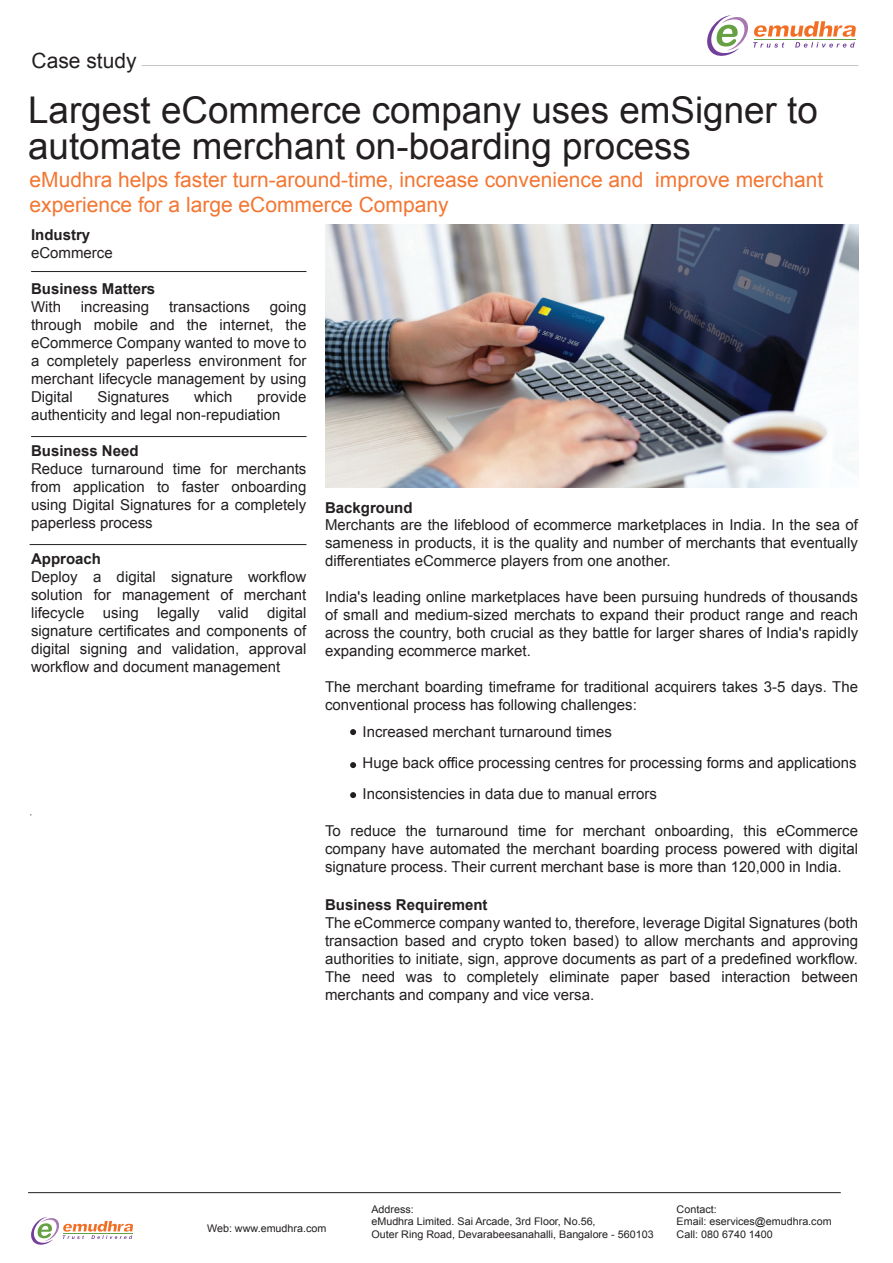
<style>
.page{position:relative;width:893px;height:1263px;background:#fff}
.page>*{position:absolute;margin:0;border:0;box-sizing:border-box;transform-origin:0 0}
.t1{font:36.75px/36px "Arial";color:#231f20}
.t2{font:21px/25.2px "Arial";color:#f37632}
.t3{font:21px "Arial";color:#231f20}
.t4{font:15px/18px "Arial";color:#231f20;text-align:justify}
.t5{font:700 15px "Arial";color:#231f20}
.t6{font:10.5px/12.6px "Arial";color:#231f20}
</style>
<div class="page">
<hr style="left:31px;top:271px;width:275px;height:1px;background:#231f20">
<hr style="left:31px;top:436px;width:275px;height:1px;background:#231f20">
<hr style="left:30px;top:544px;width:276px;height:1px;background:#231f20">
<hr style="left:28px;top:1192px;width:813px;height:1px;background:#231f20">
<svg style="left:707px;top:15px;width:149px;height:41px"></svg>
<svg style="left:350px;top:729px;width:6px;height:6px"></svg>
<svg style="left:350px;top:762px;width:6px;height:6px"></svg>
<svg style="left:350px;top:792px;width:6px;height:6px"></svg>
<img style="left:325px;top:224px;width:533px;height:263px">
<svg style="left:31px;top:1217px;width:102px;height:28px"></svg>
<h2 class="t3" style="left:32px;top:47px;width:107px">Case study</h2>
<h1 class="t1" style="left:28px;top:93px;width:791px">Largest eCommerce company uses emSigner to automate merchant on-boarding process</h1>
<h2 class="t2" style="left:30px;top:167px;width:795px">eMudhra helps faster turn-around-time, increase convenience and improve merchant experience for a large eCommerce Company</h2>
<p class="t5" style="left:31px;top:225px;width:61px">Industry</p>
<p class="t4" style="left:31px;top:244px;width:83px">eCommerce</p>
<p class="t5" style="left:31px;top:279px;width:126px">Business Matters</p>
<p class="t4" style="left:31px;top:298px;width:31px">With</p>
<p class="t4" style="left:81px;top:298px;width:70px">increasing</p>
<p class="t4" style="left:169px;top:298px;width:82px">transactions</p>
<p class="t4" style="left:31px;top:298px;width:277px;text-indent:239px">going through mobile and the internet, the eCommerce Company wanted to move to a completely paperless environment for merchant lifecycle management by using Digital</p>
<p class="t4" style="left:98px;top:388px;width:73px">Signatures</p>
<p class="t4" style="left:194px;top:388px;width:40px">which</p>
<p class="t4" style="left:31px;top:388px;width:277px;text-indent:226px">provide authenticity and legal non-repudiation</p>
<p class="t5" style="left:31px;top:441px;width:109px">Business Need</p>
<p class="t4" style="left:31px;top:460px;width:277px">Reduce turnaround time for merchants from application to faster onboarding using Digital Signatures for a completely paperless process</p>
<p class="t5" style="left:31px;top:549px;width:72px">Approach</p>
<p class="t4" style="left:31px;top:568px;width:277px">Deploy a digital signature workflow solution for management of merchant lifecycle using legally valid digital signature certificates and components of digital signing and validation, approval workflow and document management</p>
<p class="t5" style="left:325px;top:497px;width:89px">Background</p>
<p class="t4" style="left:325px;top:516px;width:535px">Merchants are the lifeblood of ecommerce marketplaces in India. In the sea of sameness in products, it is the quality and number of merchants that eventually differentiates eCommerce players from one another.</p>
<p class="t4" style="left:325px;top:588px;width:535px">India's leading online marketplaces have been pursuing hundreds of thousands of small and medium-sized merchats to expand their product range and reach across the country, both crucial as they battle for larger shares of India's rapidly expanding ecommerce market.</p>
<p class="t4" style="left:325px;top:678px;width:535px">The merchant boarding timeframe for traditional acquirers takes 3-5 days. The conventional process has following challenges:</p>
<p class="t4" style="left:363px;top:716px;width:496px;line-height:31.2px;text-align:left">Increased merchant turnaround times<br>Huge back office processing centres for processing forms and applications<br>Inconsistencies in data due to manual errors</p>
<p class="t4" style="left:325px;top:822px;width:535px">To reduce the turnaround time for merchant onboarding, this eCommerce company have automated the merchant boarding process powered with digital signature process. Their current merchant base is more than 120,000 in India.</p>
<p class="t5" style="left:325px;top:894px;width:164px">Business Requirement</p>
<p class="t4" style="left:325px;top:913px;width:535px">The eCommerce company wanted to, therefore, leverage Digital Signatures (both transaction based and crypto token based) to allow merchants and approving authorities to initiate, sign, approve documents as part of a predefined workflow.<br>The need was to completely eliminate paper based interaction between merchants and company and vice versa.</p>
<p class="t6" style="left:207px;top:1222px;width:121px">Web: www.emudhra.com</p>
<p class="t6" style="left:371px;top:1203px;width:284px">Address:<br>eMudhra Limited. Sai Arcade, 3rd Floor, No.56,<br>Outer Ring Road, Devarabeesanahalli, Bangalore - 560103</p>
<p class="t6" style="left:677px;top:1203px;width:156px">Contact:<br>Email: eservices@emudhra.com<br>Call: 080 6740 1400</p>
</div>
